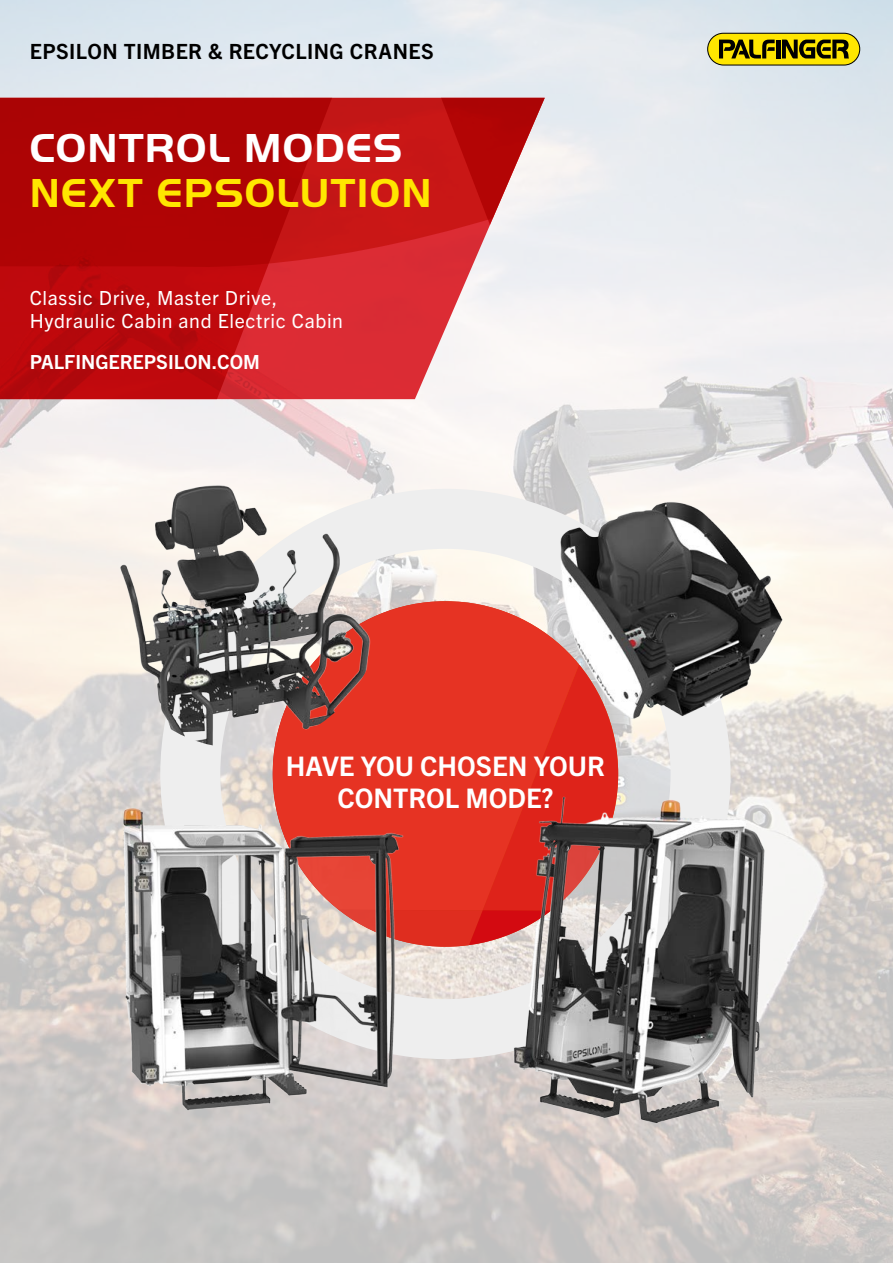
<style>
.page{position:relative;width:893px;height:1263px;background:#fff}
.page>*{position:absolute;margin:0;border:0;box-sizing:border-box;transform-origin:0 0}
._28_HL_Block{font:700 42px "Palfinger Handel Gothic";letter-spacing:.03em;color:#ffe600}
._28_HL_Block-2{font:700 42px "Palfinger Handel Gothic";letter-spacing:.03em;color:#fff}
.t1{font:700 27px "Trade Gothic Next LT Pro";color:#fff}
._00_Produktbezeichnu{font:700 21px "Trade Gothic Next LT Pro";letter-spacing:.02em;color:#000}
._01_Title_DE_Copy_Tr{font:19.5px/22.5px "Trade Gothic Next LT Pro";letter-spacing:.03em;color:#fff}
.Copy_grau{font:700 19.5px "Trade Gothic Next LT Pro";color:#fff}
</style>
<div class="page">
<img style="left:0;top:0;width:893px;height:1263px">
<div style="left:160px;top:489px;width:571px;height:570px;border:60px solid #eee;border-radius:50%"></div>
<div style="left:273px;top:713px;width:62px;height:79px;background:#e63323"></div>
<svg style="left:335px;top:601px;width:283px;height:191px;fill:#e63323"></svg>
<svg style="left:0;top:98px;width:545px;height:301px"></svg>
<img style="left:102px;top:470px;width:279px;height:278px;border-radius:139px">
<img style="left:515px;top:486px;width:279px;height:278px;border-radius:139px">
<img style="left:0;top:792px;width:451px;height:348px">
<img style="left:451px;top:774px;width:412px;height:403px">
<svg style="left:707px;top:33px;width:153px;height:33px"></svg>
<p class="_00_Produktbezeichnu" style="left:30px;top:36px;width:406px">EPSILON TIMBER &amp; RECYCLING CRANES</p>
<p class="_28_HL_Block-2" style="left:30px;top:124px;width:374px">CONTROL MODES</p>
<p class="_28_HL_Block" style="left:30px;top:169px;width:403px">NEXT EPSOLUTION</p>
<p class="_01_Title_DE_Copy_Tr" style="left:30px;top:286px;width:315px">Classic Drive, Master Drive,<br>Hydraulic Cabin and Electric Cabin</p>
<p class="Copy_grau" style="left:30px;top:348px;width:232px">PALFINGEREPSILON.COM</p>
<p class="t1" style="left:286px;top:747px;width:320px">HAVE YOU CHOSEN YOUR</p>
<p class="t1" style="left:337px;top:779px;width:218px">CONTROL MODE?</p>
</div>
